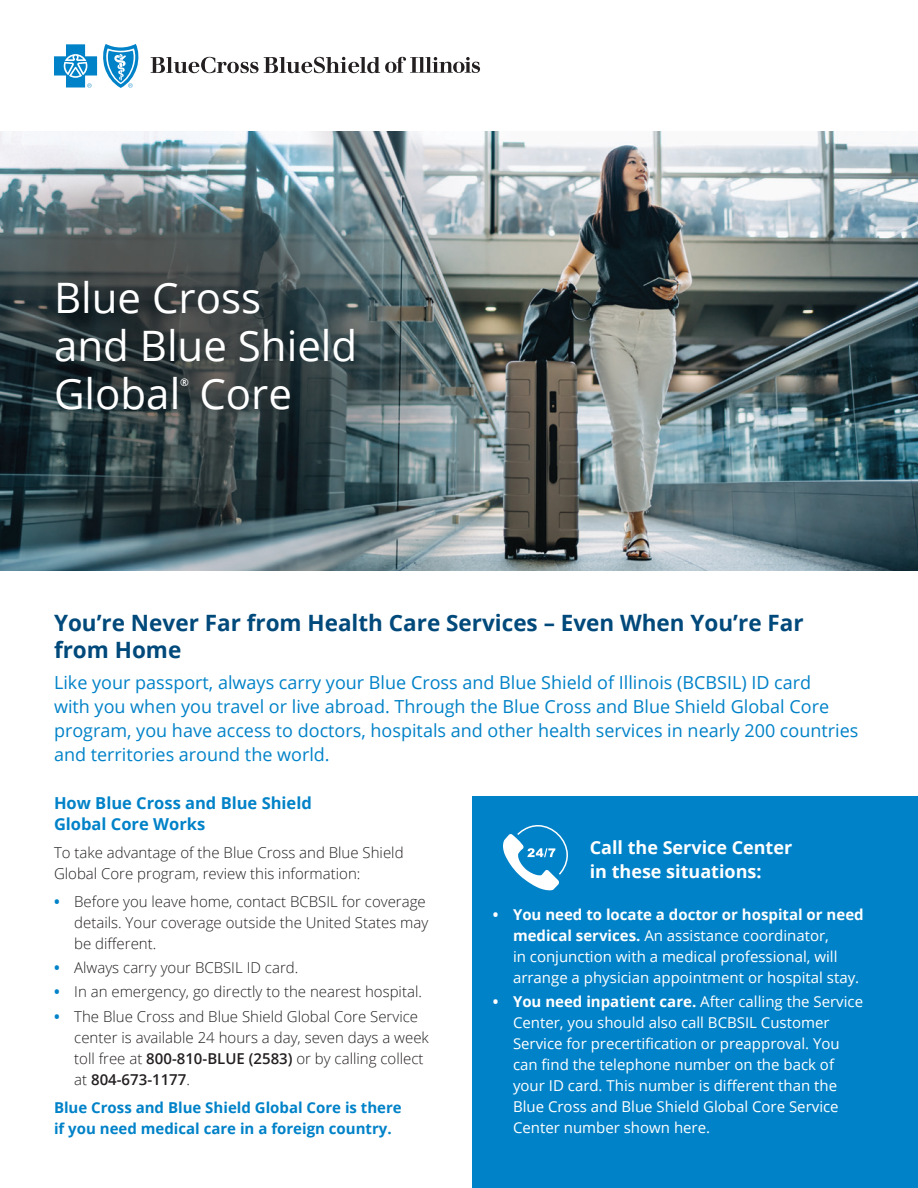
<style>
.page{position:relative;width:918px;height:1188px;background:#fff}
.page>*{position:absolute;margin:0;border:0;box-sizing:border-box;transform-origin:0 0}
.t1{font:42px/48px "Open Sans";color:#fff}
.t2{font:700 22.5px/27px "Open Sans";color:#00497b}
.t3{font:18px/24px "Open Sans";color:#0082c8}
.t4{font:700 18px/24px "Open Sans";color:#fff}
.t5{font:700 16.5px/21px "Open Sans";color:#0082c8}
.t6{font:15px/21px "Open Sans";color:#fff}
.t7{font:300 15px/21px "Open Sans";color:#231f20}
.t8{font:700 15px/21px "Open Sans";color:#0082c8}
.t9{font:600 10.5px "Open Sans";color:#fff}
.s1{font-weight:700;color:#0082c8}
.s2{font-weight:600}
.s3{font-weight:700}
</style>
<div class="page">
<img style="left:0;top:132px;width:918px;height:438px">
<div style="left:472px;top:796px;width:446px;height:392px;background:#0082c8"></div>
<svg style="left:503px;top:825px;width:65px;height:65px"></svg>
<svg style="left:151px;top:57px;width:329px;height:16px"></svg>
<svg style="left:54px;top:44px;width:85px;height:44px"></svg>
<h1 class="t1" style="left:54px;top:273px;width:305px">Blue Cross<br>and Blue Shield<br>Global</h1>
<p class="t9" style="left:180px;top:375px;width:10px">®</p>
<h1 class="t1" style="left:199px;top:369px;width:94px">Core</h1>
<h2 class="t2" style="left:54px;top:609px;width:751px">You’re Never Far from Health Care Services – Even When You’re Far from Home</h2>
<p class="t3" style="left:54px;top:670px;width:806px">Like your passport, always carry your Blue Cross and Blue Shield of Illinois (BCBSIL) ID card<br>with you when you travel or live abroad. Through the Blue Cross and Blue Shield Global Core program, you have access to doctors, hospitals and other health services in nearly 200 countries and territories around the world.</p>
<p class="t5" style="left:54px;top:792px;width:259px">How Blue Cross and Blue Shield<br>Global Core Works</p>
<p class="t7" style="left:54px;top:842px;width:351px">To take advantage of the Blue Cross and Blue Shield<br>Global Core program, review this information:</p>
<p class="t7" style="left:74px;top:890px;width:356px;text-indent:-20px"><span class="s1">•</span> Before you leave home, contact BCBSIL for coverage details. Your coverage outside the United States may be different.</p>
<p class="t7" style="left:54px;top:957px;width:246px"><span class="s1">•</span> Always carry your BCBSIL ID card.</p>
<p class="t7" style="left:54px;top:981px;width:369px"><span class="s1">•</span> In an emergency, go directly to the nearest hospital.</p>
<p class="t7" style="left:74px;top:1005px;width:356px;text-indent:-20px"><span class="s1">•</span> The Blue Cross and Blue Shield Global Core Service center is available 24 hours a day, seven days a week toll free at <span class="s2">800-810-BLUE (2583)</span> or by calling collect at <span class="s2">804-673-1177</span>.</p>
<p class="t4" style="left:590px;top:835px;width:204px">Call the Service Center in these situations:</p>
<p class="t6" style="left:513px;top:903px;width:352px;text-indent:-20px"><span class="s3">• You need to locate a doctor or hospital or need medical services.</span> An assistance coordinator,<br>in conjunction with a medical professional, will arrange a physician appointment or hospital stay.</p>
<p class="t6" style="left:513px;top:991px;width:352px;text-indent:-20px"><span class="s3">• You need inpatient care.</span> After calling the Service Center, you should also call BCBSIL Customer Service for precertification or preapproval. You can find the telephone number on the back of your ID card. This number is different than the Blue Cross and Blue Shield Global Core Service Center number shown here.</p>
<p class="t8" style="left:54px;top:1097px;width:349px">Blue Cross and Blue Shield Global Core is there if you need medical care in a foreign country.</p>
</div>
